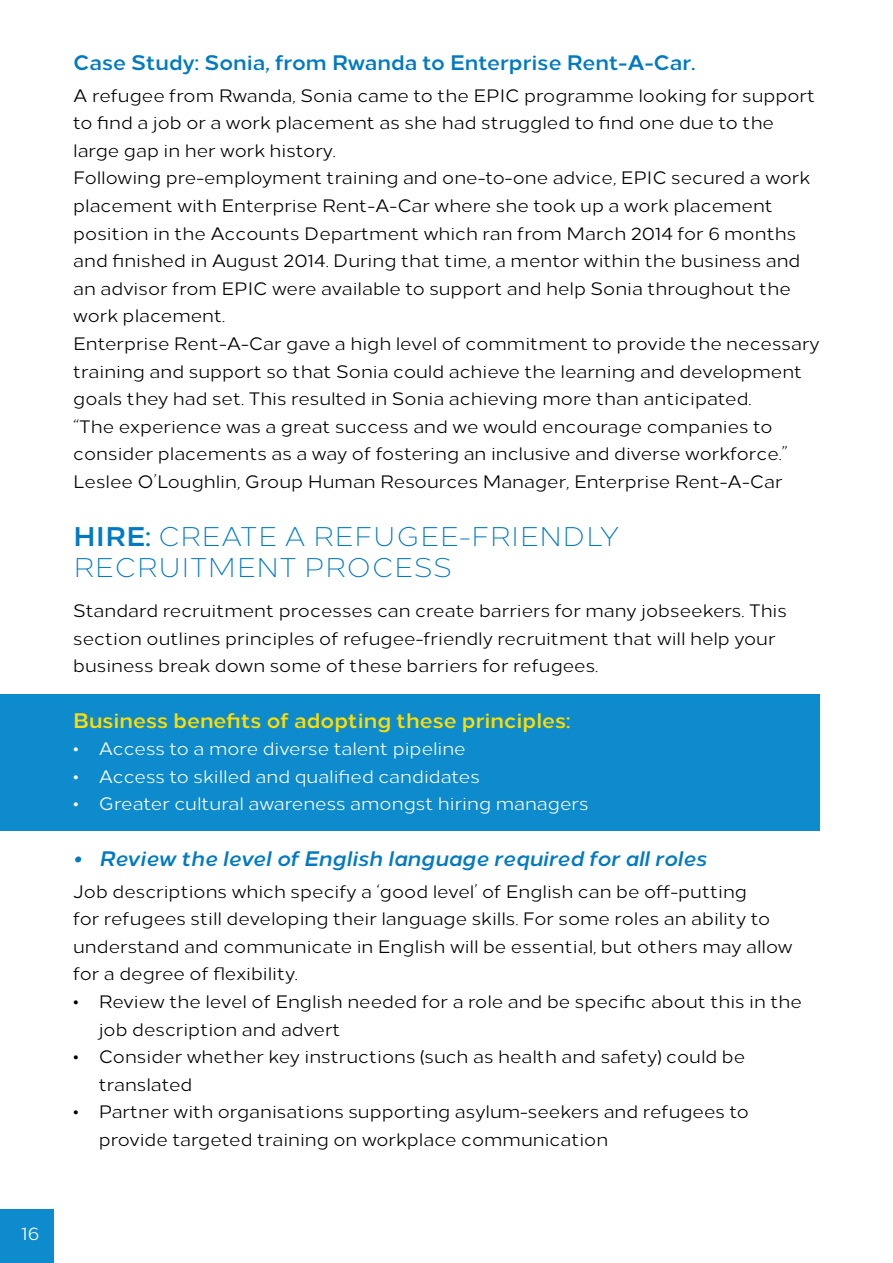
<style>
.page{position:relative;width:893px;height:1263px;background:#fff}
.page>*{position:absolute;margin:0;border:0;box-sizing:border-box;transform-origin:0 0}
.t1{font:300 27px/30.6px "Loew";letter-spacing:.02em;color:#007ac2}
.t2{font:italic 700 21px "Loew";color:#007ac2}
.t3{font:700 21px "Loew";color:#007ac2}
.t4{font:700 21px "Loew";color:#fd0}
.t5{font:18px/27.6px "Loew";color:#000}
.t6{font:18px "Loew";color:#fff}
.s1{font-weight:700}
</style>
<div class="page">
<div style="left:0;top:1209px;width:54px;height:54px;background:#0e8bcc"></div>
<div style="left:0;top:694px;width:820px;height:137px;background:#0e8bcc"></div>
<p class="t6" style="left:21px;top:1219px;width:19px">16</p>
<p class="t3" style="left:73px;top:45px;width:624px">Case Study: Sonia, from Rwanda to Enterprise Rent-A-Car.</p>
<p class="t5" style="left:73px;top:80px;width:748px">A refugee from Rwanda, Sonia came to the EPIC programme looking for support to find a job or a work placement as she had struggled to find one due to the large gap in her work history.<br>Following pre-employment training and one-to-one advice, EPIC secured a work placement with Enterprise Rent-A-Car where she took up a work placement position in the Accounts Department which ran from March 2014 for 6 months and finished in August 2014. During that time, a mentor within the business and an advisor from EPIC were available to support and help Sonia throughout the work placement.<br>Enterprise Rent-A-Car gave a high level of commitment to provide the necessary training and support so that Sonia could achieve the learning and development goals they had set. This resulted in Sonia achieving more than anticipated.<br>“The experience was a great success and we would encourage companies to consider placements as a way of fostering an inclusive and diverse workforce.” Leslee O’Loughlin, Group Human Resources Manager, Enterprise Rent-A-Car</p>
<h1 class="t1" style="left:73px;top:519px;width:548px"><span class="s1">HIRE:</span> CREATE A REFUGEE-FRIENDLY<br>RECRUITMENT PROCESS</h1>
<p class="t5" style="left:73px;top:595px;width:715px">Standard recruitment processes can create barriers for many jobseekers. This section outlines principles of refugee-friendly recruitment that will help your business break down some of these barriers for refugees.</p>
<p class="t4" style="left:73px;top:703px;width:499px">Business benefits of adopting these principles:</p>
<p class="t6" style="left:73px;top:735px;width:394px">• Access to a more diverse talent pipeline</p>
<p class="t6" style="left:73px;top:762px;width:408px">• Access to skilled and qualified candidates</p>
<p class="t6" style="left:73px;top:790px;width:517px">• Greater cultural awareness amongst hiring managers</p>
<p class="t2" style="left:73px;top:841px;width:635px">• Review the level of English language required for all roles</p>
<p class="t5" style="left:73px;top:876px;width:721px">Job descriptions which specify a ‘good level’ of English can be off-putting<br>for refugees still developing their language skills. For some roles an ability to understand and communicate in English will be essential, but others may allow for a degree of flexibility.</p>
<p class="t5" style="left:99px;top:986px;width:705px;text-indent:-26px">• Review the level of English needed for a role and be specific about this in the job description and advert</p>
<p class="t5" style="left:99px;top:1041px;width:648px;text-indent:-26px">• Consider whether key instructions (such as health and safety) could be translated</p>
<p class="t5" style="left:99px;top:1096px;width:652px;text-indent:-26px">• Partner with organisations supporting asylum-seekers and refugees to provide targeted training on workplace communication</p>
</div>
